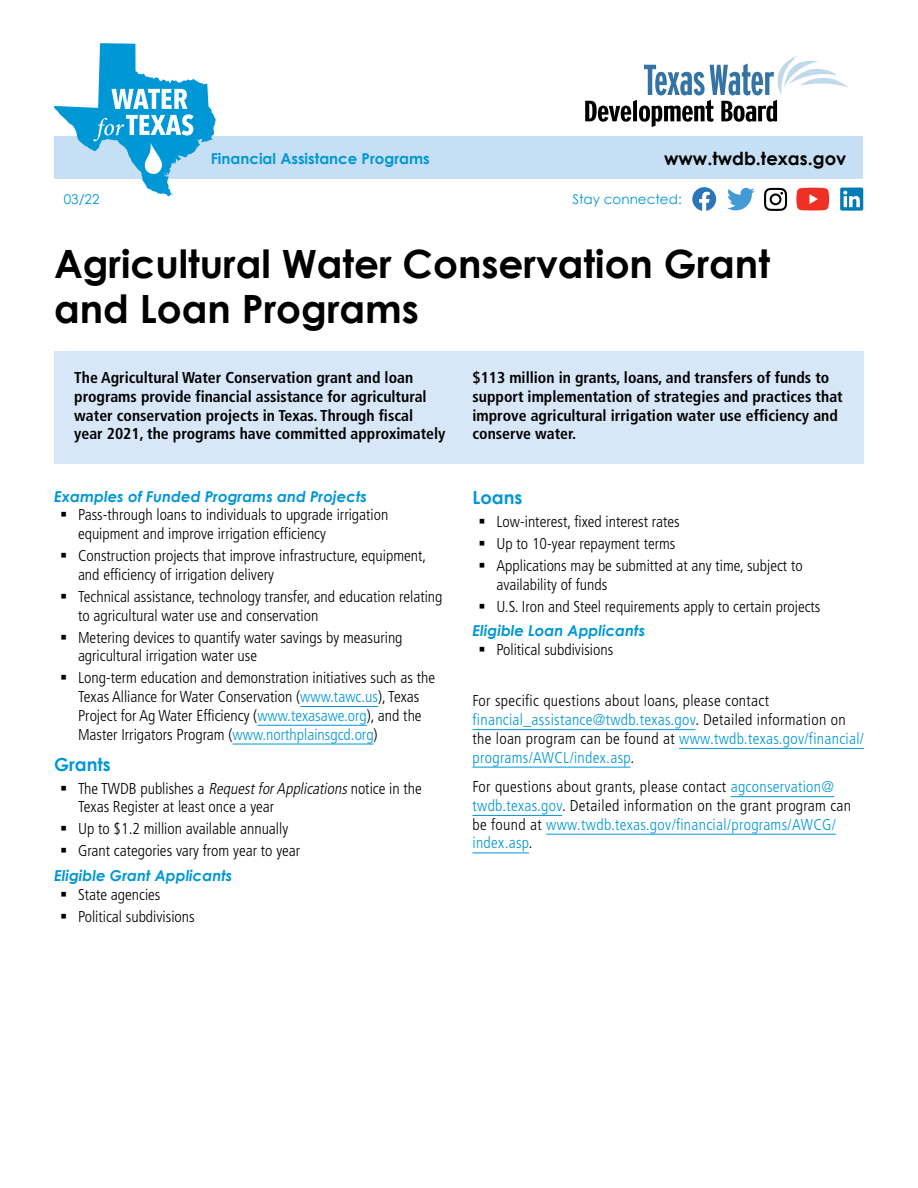
<style>
.page{position:relative;width:918px;height:1188px;background:#fff}
.page>*{position:absolute;margin:0;border:0;box-sizing:border-box;transform-origin:0 0}
.heading_1{font:700 39px/45px "Century Gothic";color:#000}
.t1{font:700 18px "Century Gothic";color:#000}
.heading_2{font:700 18px "Century Gothic";color:#0097d6}
.body{font:300 condensed 15.75px/18.8px "Frutiger LT Std";color:#000}
.body-2{font:300 condensed 15.75px/18.8px "Frutiger LT Std";letter-spacing:.02em;color:#000}
.body_in_shaded_box{font:700 condensed 15.75px/18.8px "Frutiger LT Std";color:#000}
.heading_3{font:italic 700 15px "Century Gothic";color:#0097d6}
.t2{font:700 15px "Century Gothic";color:#0097d6}
.template_small_text{font:13.5px "Century Gothic";color:#0097d6}
.s1{color:#0097d6}
.s2{font-style:italic}
</style>
<div class="page">
<div style="left:55px;top:137px;width:808px;height:42px;background:#c7dff4"></div>
<svg style="left:585px;top:56px;width:263px;height:71px"></svg>
<svg style="left:54px;top:43px;width:162px;height:154px"></svg>
<svg style="left:692px;top:187px;width:24px;height:24px"></svg>
<svg style="left:727px;top:188px;width:28px;height:22px"></svg>
<svg style="left:796px;top:188px;width:33px;height:23px"></svg>
<svg style="left:840px;top:188px;width:23px;height:23px"></svg>
<svg style="left:764px;top:188px;width:23px;height:23px"></svg>
<div style="left:54px;top:351px;width:810px;height:112px;background:#d7e7f7"></div>
<hr style="left:300px;top:706px;width:78px;height:1px;background:#0097d6">
<hr style="left:257px;top:725px;width:110px;height:1px;background:#0097d6">
<hr style="left:233px;top:744px;width:141px;height:1px;background:#0097d6">
<hr style="left:472px;top:729px;width:224px;height:1px;background:#0097d6">
<hr style="left:679px;top:748px;width:185px;height:1px;background:#0097d6">
<hr style="left:472px;top:767px;width:159px;height:1px;background:#0097d6">
<hr style="left:731px;top:796px;width:103px;height:1px;background:#0097d6">
<hr style="left:472px;top:815px;width:90px;height:1px;background:#0097d6">
<hr style="left:546px;top:834px;width:290px;height:1px;background:#0097d6">
<hr style="left:472px;top:853px;width:57px;height:1px;background:#0097d6">
<p class="t2" style="left:211px;top:149px;width:220px">Financial Assistance Programs</p>
<p class="t1" style="left:664px;top:147px;width:184px">www.twdb.texas.gov</p>
<p class="template_small_text" style="left:64px;top:191px;width:37px">03/22</p>
<p class="template_small_text" style="left:572px;top:191px;width:111px">Stay connected:</p>
<h1 class="heading_1" style="left:54px;top:241px;width:718px">Agricultural Water Conservation Grant and Loan Programs</h1>
<p class="body_in_shaded_box" style="left:74px;top:368px;width:373px">The Agricultural Water Conservation grant and loan programs provide financial assistance for agricultural water conservation projects in Texas. Through fiscal year 2021, the programs have committed approximately</p>
<p class="body_in_shaded_box" style="left:472px;top:368px;width:372px">$113 million in grants, loans, and transfers of funds to support implementation of strategies and practices that improve agricultural irrigation water use efficiency and conserve water.</p>
<h3 class="heading_3" style="left:54px;top:486px;width:315px">Examples of Funded Programs and Projects</h3>
<p class="body" style="left:78px;top:506px;width:312px;text-indent:-18px">▪ Pass-through loans to individuals to upgrade irrigation equipment and improve irrigation efficiency</p>
<p class="body" style="left:78px;top:546px;width:350px;text-indent:-18px">▪ Construction projects that improve infrastructure, equipment, and efficiency of irrigation delivery</p>
<p class="body" style="left:78px;top:587px;width:366px;text-indent:-18px">▪ Technical assistance, technology transfer, and education relating to agricultural water use and conservation</p>
<p class="body" style="left:78px;top:628px;width:326px;text-indent:-18px">▪ Metering devices to quantify water savings by measuring agricultural irrigation water use</p>
<p class="body" style="left:78px;top:669px;width:359px;text-indent:-18px">▪ Long-term education and demonstration initiatives such as the Texas Alliance for Water Conservation (<span class="s1">www.tawc.us</span>), Texas Project for Ag Water Efficiency (<span class="s1">www.texasawe.org</span>), and the Master Irrigators Program (<span class="s1">www.northplainsgcd.org</span>)</p>
<h2 class="heading_2" style="left:54px;top:753px;width:58px">Grants</h2>
<p class="body" style="left:78px;top:779px;width:345px;text-indent:-18px">▪ The TWDB publishes a <span class="s2">RequestforApplications</span>notice in the<br>Texas Register at least once a year</p>
<p class="body" style="left:60px;top:820px;width:230px">▪ Up to $1.2 million available annually</p>
<p class="body" style="left:60px;top:842px;width:242px">▪ Grant categories vary from year to year</p>
<h3 class="heading_3" style="left:54px;top:866px;width:180px">Eligible Grant Applicants</h3>
<p class="body" style="left:60px;top:885px;width:102px">▪ State agencies</p>
<p class="body" style="left:60px;top:907px;width:136px">▪ Political subdivisions</p>
<h2 class="heading_2" style="left:472px;top:486px;width:52px">Loans</h2>
<p class="body" style="left:478px;top:512px;width:203px">▪ Low-interest, fixed interest rates</p>
<p class="body" style="left:478px;top:534px;width:199px">▪ Up to 10-year repayment terms</p>
<p class="body" style="left:496px;top:556px;width:308px;text-indent:-18px">▪ Applications may be submitted at any time, subject to availability of funds</p>
<p class="body" style="left:478px;top:597px;width:344px">▪ U.S. Iron and Steel requirements apply to certain projects</p>
<h3 class="heading_3" style="left:472px;top:621px;width:174px">Eligible Loan Applicants</h3>
<p class="body" style="left:478px;top:640px;width:136px">▪ Political subdivisions</p>
<p class="body-2" style="left:472px;top:692px;width:393px">For specific questions about loans, please contact <span class="s1">financial_assistance@twdb.texas.gov</span>. Detailed information on the loan program can be found at <span class="s1">www.twdb.texas.gov/financial/ programs/AWCL/index.asp</span>.</p>
<p class="body-2" style="left:472px;top:778px;width:380px">For questions about grants, please contact <span class="s1">agconservation@ twdb.texas.gov</span>. Detailed information on the grant program can be found at <span class="s1">www.twdb.texas.gov/financial/programs/AWCG/ index.asp</span>.</p>
</div>
